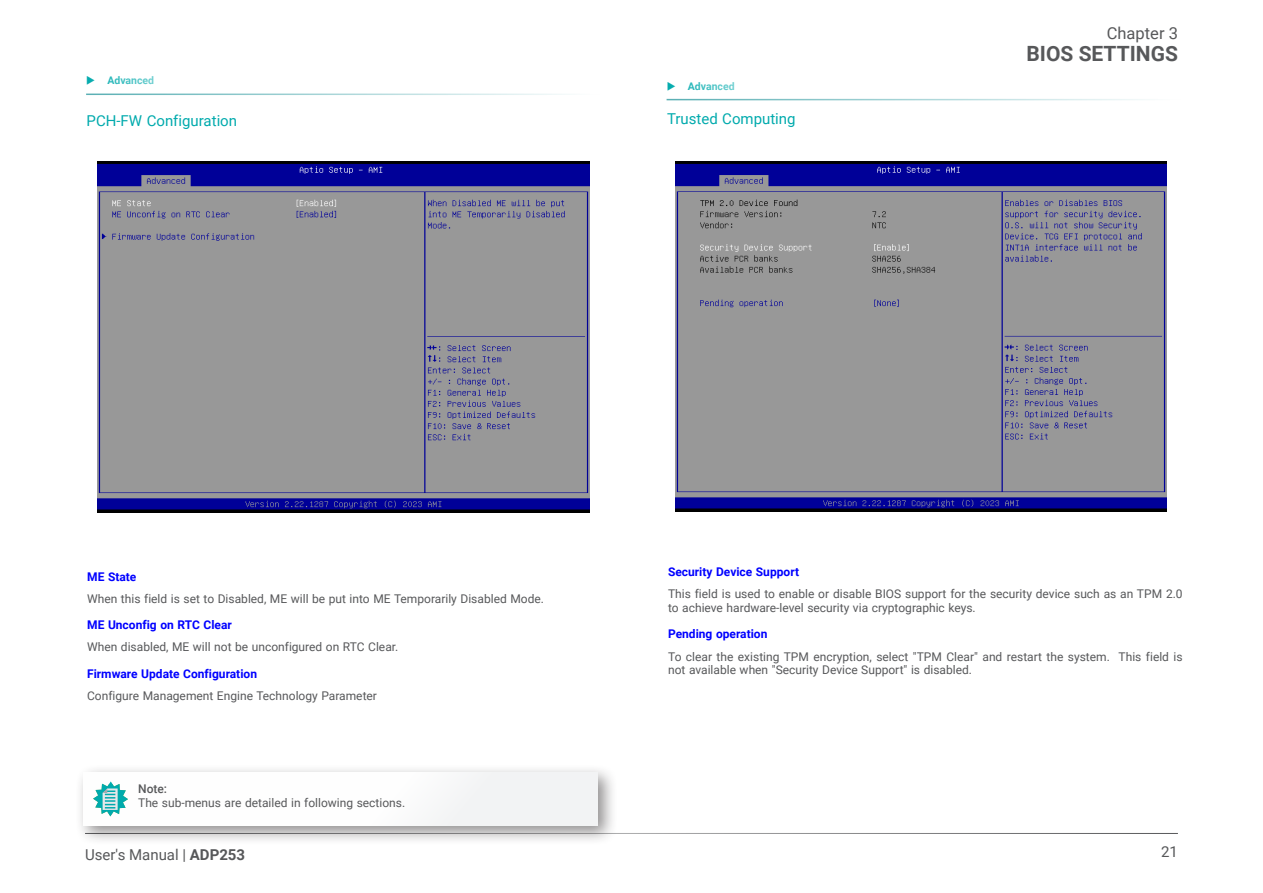
<style>
.page{position:relative;width:1263px;height:893px;background:#fff}
.page>*{position:absolute;margin:0;border:0;box-sizing:border-box;transform-origin:0 0}
.t1{font:700 21px "Roboto";color:#57585a}
.t2{font:16.5px "Roboto";color:#57585a}
.Heading_3{font:15px "Roboto";color:#00aaad}
.t3{font:15px "Roboto";color:#57585a}
.Body_Text{font:12px/13.5px "Roboto";color:#57585a}
.BIOS_Item{font:700 12px "Roboto";color:#00f}
.note{font:12px "Roboto";color:#57585a}
.note-2{font:500 12px "Roboto";color:#57585a}
.t4{font:700 10.5px "Roboto";color:#00aaad}
.s1{font-weight:700}
</style>
<div class="page">
<hr style="left:85px;top:833px;width:1093px;height:1px;background:#57585a">
<hr style="left:86px;top:94px;width:515px;height:1px;background:#2e9aa0">
<img style="left:98px;top:162px;width:491px;height:350px">
<img style="left:675px;top:162px;width:492px;height:350px">
<div style="left:75px;top:764px;width:543px;height:82px;background:#231f20;opacity:.5"></div>
<div style="left:83px;top:772px;width:514px;height:54px;background:#fefefe"></div>
<svg style="left:93px;top:781px;width:35px;height:35px"></svg>
<hr style="left:666px;top:99px;width:515px;height:1px;background:#2e9aa0">
<p class="t4" style="left:107px;top:73px;width:48px">Advanced</p>
<p class="Heading_3" style="left:87px;top:110px;width:152px">PCH-FW Configuration</p>
<p class="t4" style="left:688px;top:79px;width:48px">Advanced</p>
<p class="Heading_3" style="left:667px;top:108px;width:130px">Trusted Computing</p>
<h2 class="t2" style="left:1107px;top:21px;width:73px">Chapter 3</h2>
<h1 class="t1" style="left:1026px;top:39px;width:153px">BIOS SETTINGS</h1>
<p class="BIOS_Item" style="left:87px;top:568px;width:51px">ME State</p>
<p class="Body_Text" style="left:87px;top:591px;width:458px">When this field is set to Disabled, ME will be put into ME Temporarily Disabled Mode.</p>
<p class="BIOS_Item" style="left:87px;top:617px;width:146px">ME Unconfig on RTC Clear</p>
<p class="Body_Text" style="left:87px;top:640px;width:313px">When disabled, ME will not be unconfigured on RTC Clear.</p>
<p class="BIOS_Item" style="left:87px;top:665px;width:171px">Firmware Update Configuration</p>
<p class="Body_Text" style="left:87px;top:688px;width:291px">Configure Management Engine Technology Parameter</p>
<p class="note-2" style="left:138px;top:780px;width:30px">Note:</p>
<p class="note" style="left:138px;top:794px;width:268px">The sub-menus are detailed in following sections.</p>
<p class="t3" style="left:85px;top:844px;width:162px">User's Manual | <span class="s1">ADP253</span></p>
<p class="BIOS_Item" style="left:668px;top:564px;width:132px">Security Device Support</p>
<p class="Body_Text" style="left:668px;top:587px;width:516px">This field is used to enable or disable BIOS support for the security device such as an TPM 2.0 to achieve hardware-level security via cryptographic keys.</p>
<p class="BIOS_Item" style="left:668px;top:626px;width:101px">Pending operation</p>
<p class="Body_Text" style="left:668px;top:649px;width:516px">To clear the existing TPM encryption, select "TPM Clear" and restart the system. This field is not available when "Security Device Support" is disabled.</p>
<p class="t3" style="left:1161px;top:841px;width:18px">21</p>
</div>
